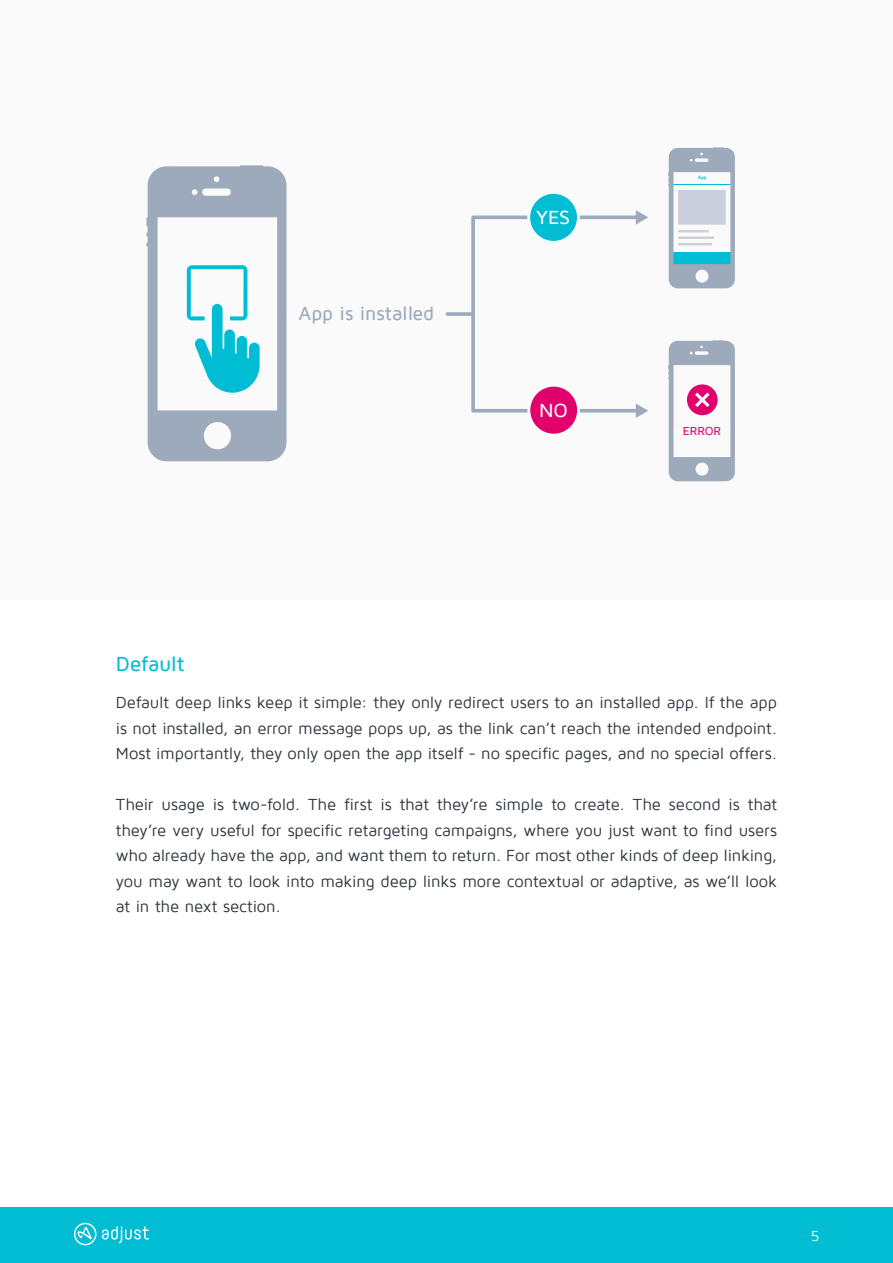
<style>
.page{position:relative;width:893px;height:1263px;background:#fff}
.page>*{position:absolute;margin:0;border:0;box-sizing:border-box;transform-origin:0 0}
.Fließtext-schwarz{font:500 21px "Maven Pro";letter-spacing:-.01em;color:#00bdd4}
.t1{font:500 19.5px "Maven Pro";color:#9daabc}
.t2{font:500 19.5px "Maven Pro";color:#fff}
.Fließtext-schwarz-2{font:16.5px/25.5px "Maven Pro";letter-spacing:-.01em;color:#2c343d;text-align:justify}
.t3{font:15px "Maven Pro";color:#fff}
.t4{font:500 12px "Maven Pro";color:#e1006c}
.t5{font:700 4.95px "Maven Pro";color:#00bdd4}
</style>
<div class="page">
<div style="left:0;top:1207px;width:893px;height:56px;background:#00bdd4"></div>
<svg style="left:74px;top:1223px;width:75px;height:22px"></svg>
<div style="left:0;top:0;width:893px;height:600px;background:#fafafb"></div>
<div style="left:172px;top:136px;width:572px;height:365px;background:#fff"></div>
<svg style="left:668px;top:147px;width:67px;height:141px"></svg>
<svg style="left:446px;top:312px;width:29px;height:4px"></svg>
<svg style="left:668px;top:340px;width:67px;height:141px"></svg>
<svg style="left:471px;top:194px;width:177px;height:240px"></svg>
<svg style="left:146px;top:165px;width:140px;height:296px"></svg>
<p class="t1" style="left:298px;top:303px;width:137px">App is installed</p>
<p class="t2" style="left:536px;top:207px;width:36px">YES</p>
<p class="t2" style="left:539px;top:400px;width:30px">NO</p>
<p class="t5" style="left:698px;top:175px;width:10px">App</p>
<p class="t4" style="left:683px;top:425px;width:40px">ERROR</p>
<p class="Fließtext-schwarz" style="left:116px;top:653px;width:70px">Default</p>
<p class="Fließtext-schwarz-2" style="left:116px;top:690px;width:663px">Default deep links keep it simple: they only redirect users to an installed app. If the app is not installed, an error message pops up, as the link can’t reach the intended endpoint.<br>Most importantly, they only open the app itself - no specific pages, and no special offers.</p>
<p class="Fließtext-schwarz-2" style="left:116px;top:792px;width:663px">Their usage is two-fold. The first is that they’re simple to create. The second is that they’re very useful for specific retargeting campaigns, where you just want to find users who already have the app, and want them to return. For most other kinds of deep linking, you may want to look into making deep links more contextual or adaptive, as we’ll look at in the next section.</p>
<p class="t3" style="left:811px;top:1228px;width:10px">5</p>
</div>
